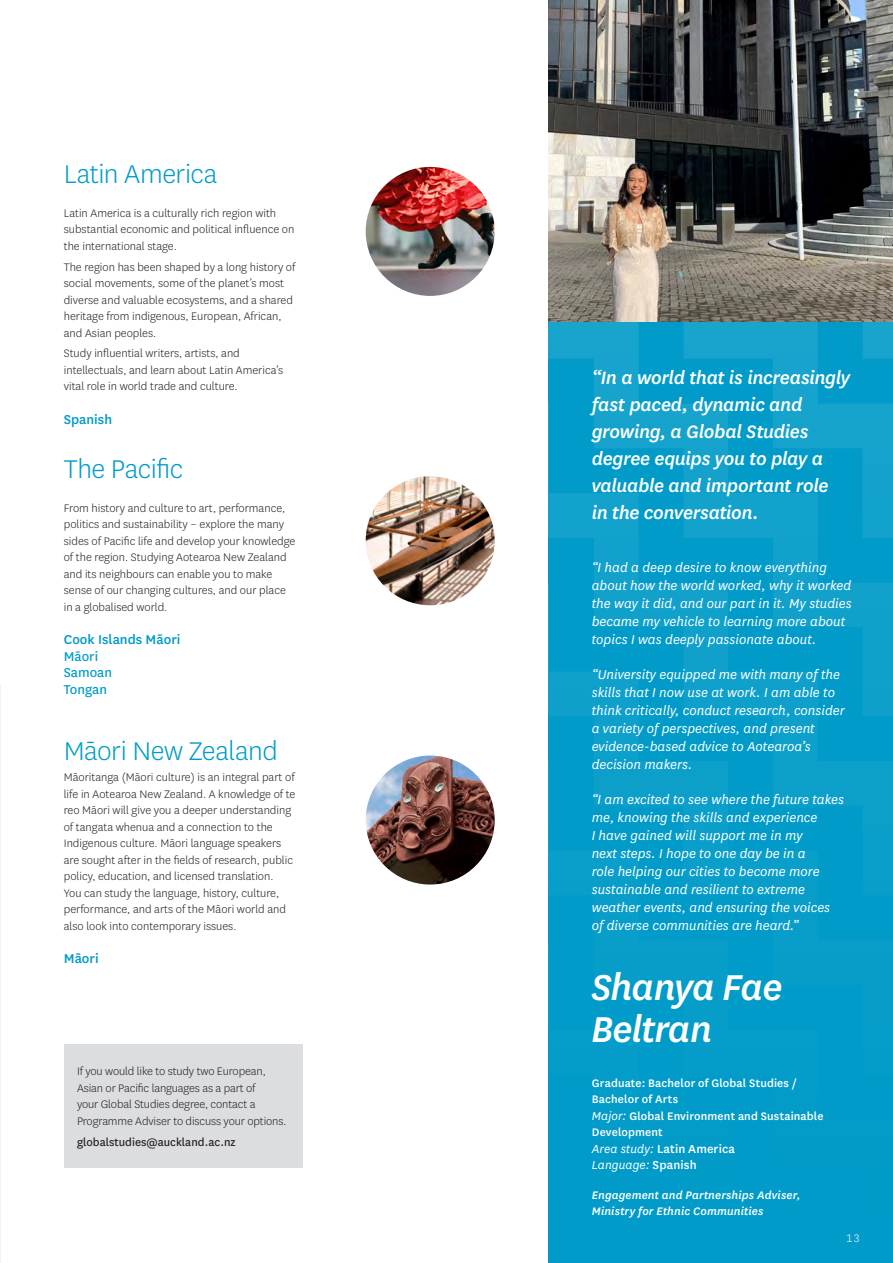
<style>
.page{position:relative;width:893px;height:1263px;background:#fff}
.page>*{position:absolute;margin:0;border:0;box-sizing:border-box;transform-origin:0 0}
._1__Profile_Name{font:italic 500 42px/42px "National";letter-spacing:-.025em;color:#fff}
.Profile_subheading{font:300 30px "National";letter-spacing:-.015em;color:#009bc8}
.Subheading_B{font:300 30px "National";letter-spacing:-.015em;color:#009bc8}
.t1{font:italic 500 21px/27px "National";letter-spacing:-.02em;color:#fff}
.Profiles{font:italic 15px/18px "National";color:#fff}
.Subheading_B-2{font:15px/16.5px "National";color:#009bc8}
.Subheading_B-3{font:500 15px "National";color:#009bc8}
._1b__Profile_majors{font:italic 13.5px/16.5px "National";color:#fff}
.Bodycopy{font:300 12.75px/16.5px "National";color:#231f20}
._1b__Profile_majors-2{font:500 12.75px/16.5px "National";letter-spacing:.01em;color:#fff}
._1b__Profile_majors-3{font:italic 500 12.75px/16.5px "National";letter-spacing:.005em;color:#fff}
.Bodycopy-2{font:12.75px "National";color:#231f20}
.Bodycopy-3{font:300 12.75px "National";color:#fff}
.s1{font-weight:500}
.s2{font-weight:400;font-style:italic;font-size:13.5px}
.s3{font-weight:500;font-style:normal}
</style>
<div class="page">
<img style="left:366px;top:167px;width:129px;height:129px;border-radius:64px">
<div style="left:64px;top:1044px;width:239px;height:123px;background:#dcdddf"></div>
<div style="left:550px;top:1253px;width:178px;height:10px;background:#009bc8"></div>
<div style="left:549px;top:605px;width:344px;height:648px;background:#009bc8"></div>
<svg style="left:594px;top:605px;width:299px;height:469px;background:#059cc8"></svg>
<svg style="left:773px;top:605px;width:120px;height:290px;background:#069dc9"></svg>
<svg style="left:728px;top:448px;width:165px;height:157px;background:#089dc9"></svg>
<svg style="left:550px;top:448px;width:178px;height:157px;background:#089ec9"></svg>
<svg style="left:549px;top:448px;width:1px;height:157px"></svg>
<svg style="left:549px;top:321px;width:344px;height:127px;background:#0d9fc9"></svg>
<img style="left:366px;top:476px;width:129px;height:129px;border-radius:64px">
<img style="left:0;top:684px;width:1px;height:579px">
<img style="left:366px;top:755px;width:129px;height:129px;border-radius:64px">
<img style="left:549px;top:0;width:344px;height:321px">
<p class="Profile_subheading" style="left:64px;top:156px;width:155px">Latin America</p>
<p class="Bodycopy" style="left:64px;top:204px;width:232px">Latin America is a culturally rich region with substantial economic and political influence on the international stage.</p>
<p class="Bodycopy" style="left:64px;top:258px;width:233px">The region has been shaped by a long history of social movements, some of the planet’s most diverse and valuable ecosystems, and a shared heritage from indigenous, European, African, and Asian peoples.</p>
<p class="Bodycopy" style="left:64px;top:345px;width:221px">Study influential writers, artists, and intellectuals, and learn about Latin America’s vital role in world trade and culture.</p>
<p class="Subheading_B-3" style="left:64px;top:409px;width:50px">Spanish</p>
<p class="Profile_subheading" style="left:64px;top:450px;width:121px">The Pacific</p>
<p class="Bodycopy" style="left:64px;top:499px;width:233px">From history and culture to art, performance, politics and sustainability – explore the many sides of Pacific life and develop your knowledge of the region. Studying Aotearoa New Zealand and its neighbours can enable you to make sense of our changing cultures, and our place in a globalised world.</p>
<p class="Subheading_B-2" style="left:64px;top:631px;width:118px"><span class="s1">Cook Islands Māori<br></span>Māori<br>Samoan<br>Tongan</p>
<p class="Subheading_B" style="left:64px;top:732px;width:215px">Māori New Zealand</p>
<p class="Bodycopy" style="left:64px;top:768px;width:233px">Māoritanga (Māori culture) is an integral part of life in Aotearoa New Zealand. A knowledge of te reo Māori will give you a deeper understanding of tangata whenua and a connection to the Indigenous culture. Māori language speakers are sought after in the fields of research, public policy, education, and licensed translation.<br>You can study the language, history, culture, performance, and arts of the Māori world and also look into contemporary issues.</p>
<p class="Subheading_B-3" style="left:64px;top:948px;width:36px">Māori</p>
<p class="Bodycopy" style="left:77px;top:1063px;width:211px">If you would like to study two European, Asian or Pacific languages as a part of<br>your Global Studies degree, contact a Programme Adviser to discuss your options.</p>
<p class="Bodycopy-2" style="left:77px;top:1133px;width:160px">globalstudies@auckland.ac.nz</p>
<p class="t1" style="left:592px;top:363px;width:260px">“In a world that is increasingly fast paced, dynamic and growing, a Global Studies degree equips you to play a valuable and important role<br>in the conversation.</p>
<p class="Profiles" style="left:592px;top:558px;width:262px">“I had a deep desire to know everything about how the world worked, why it worked the way it did, and our part in it. My studies became my vehicle to learning more about topics I was deeply passionate about.</p>
<p class="Profiles" style="left:592px;top:665px;width:255px">“University equipped me with many of the skills that I now use at work. I am able to think critically, conduct research, consider a variety of perspectives, and present evidence-based advice to Aotearoa’s decision makers.</p>
<p class="Profiles" style="left:592px;top:790px;width:254px">“I am excited to see where the future takes me, knowing the skills and experience<br>I have gained will support me in my<br>next steps. I hope to one day be in a<br>role helping our cities to become more sustainable and resilient to extreme weather events, and ensuring the voices of diverse communities are heard.”</p>
<p class="_1__Profile_Name" style="left:591px;top:964px;width:193px">Shanya Fae<br>Beltran</p>
<p class="_1b__Profile_majors-2" style="left:592px;top:1074px;width:207px">Graduate: Bachelor of Global Studies /<br>Bachelor of Arts</p>
<p class="_1b__Profile_majors-2" style="left:592px;top:1107px;width:233px"><span class="s2">Major:</span> Global Environment and Sustainable<br>Development</p>
<p class="_1b__Profile_majors" style="left:592px;top:1140px;width:145px">Area study: <span class="s3">Latin America<br></span>Language: <span class="s3">Spanish</span></p>
<p class="_1b__Profile_majors-3" style="left:592px;top:1186px;width:210px">Engagement and Partnerships Adviser,<br>Ministry for Ethnic Communities</p>
<p class="Bodycopy-3" style="left:846px;top:1230px;width:16px">13</p>
</div>
